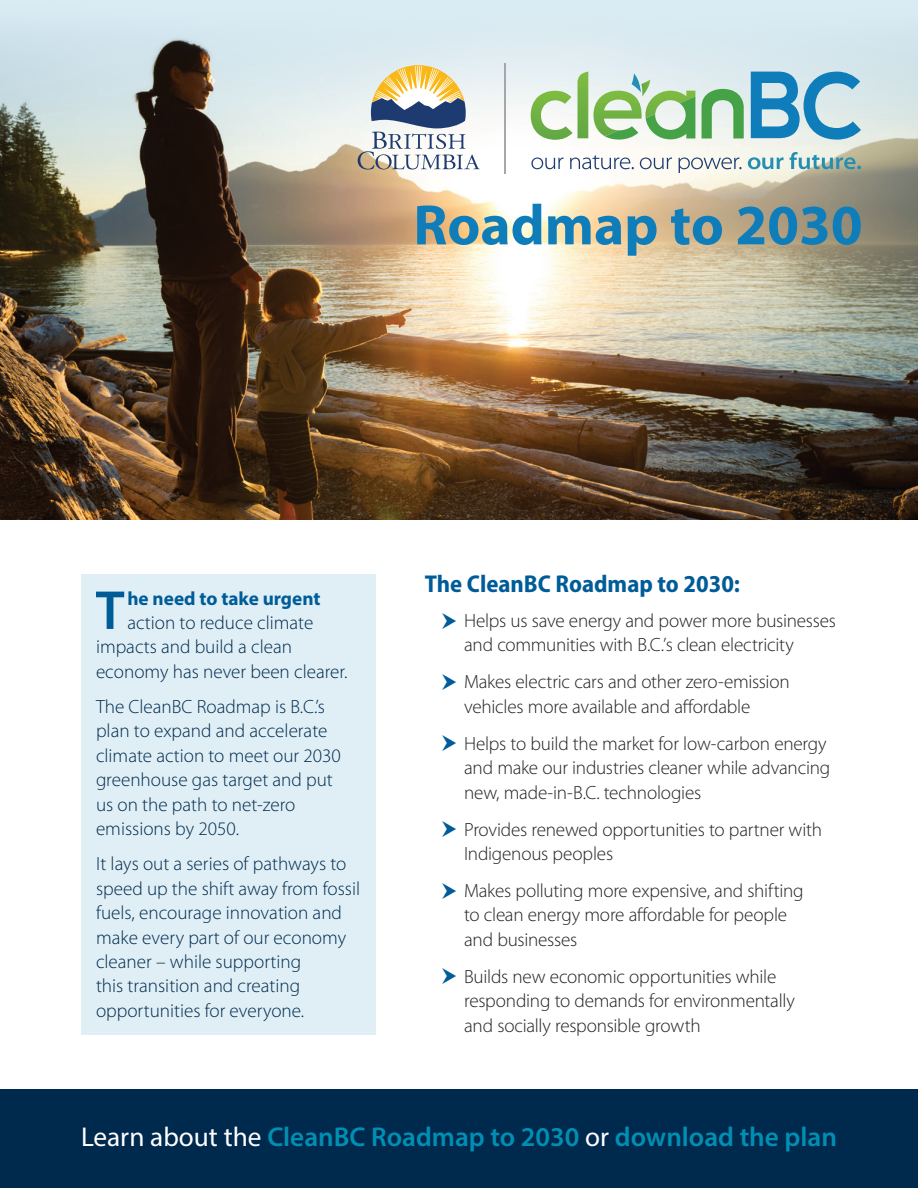
<style>
.page{position:relative;width:918px;height:1188px;background:#fff}
.page>*{position:absolute;margin:0;border:0;box-sizing:border-box;transform-origin:0 0}
.t1{font:700 57.3px "Myriad Pro";color:#107dbb}
.t2{font:600 55.35px "Myriad Pro";color:#005c98}
.t3{font:700 50.85px "Myriad Pro";color:#107dbb}
.t4{font:600 27.3px "Myriad Pro";color:#008fb3}
.t5{font:700 semi-condensed 24.45px "Myriad Pro";color:#005c98}
.t6{font:300 19.2px/24.5px "Myriad Pro";letter-spacing:-.01em;color:#231f20}
.t7{font:300 19.2px/24.5px "Myriad Pro";color:#00294e}
.t8{font:700 19.2px "Myriad Pro";color:#005c98}
.s1{font-weight:400;color:#fff}
</style>
<div class="page">
<img style="left:0;top:0;width:918px;height:519px">
<svg style="left:358px;top:65px;width:122px;height:105px"></svg>
<hr style="left:505px;top:63px;width:1px;height:111px;background:#a5a8ab">
<img style="left:531px;top:91px;width:42px;height:49px">
<img style="left:578px;top:72px;width:10px;height:66px">
<svg style="left:702px;top:89px;width:42px;height:50px;background:#91c693"></svg>
<img style="left:593px;top:91px;width:12px;height:45px">
<svg style="left:751px;top:72px;width:110px;height:68px;background:#77b3d2"></svg>
<svg style="left:605px;top:73px;width:90px;height:67px"></svg>
<svg style="left:531px;top:158px;width:33px;height:11px"></svg>
<svg style="left:570px;top:155px;width:64px;height:14px"></svg>
<svg style="left:640px;top:158px;width:32px;height:11px"></svg>
<svg style="left:679px;top:158px;width:63px;height:15px"></svg>
<svg style="left:748px;top:157px;width:36px;height:12px"></svg>
<svg style="left:790px;top:152px;width:71px;height:17px"></svg>
<div style="left:0;top:1089px;width:918px;height:99px;background:#00294e"></div>
<div style="left:81px;top:574px;width:295px;height:460px;background:#dfeff5"></div>
<h3 class="t3" style="left:355px;top:185px;width:401px">Roadmap to 2030</h3>
<h1 class="t1" style="left:413px;top:188px;width:451px">Roadmap to 2030</h1>
<h2 class="t2" style="left:96px;top:575px;width:31px">T</h2>
<p class="t8" style="left:127px;top:586px;width:195px">he need to take urgent</p>
<p class="t7" style="left:96px;top:610px;width:253px;text-indent:31px">action to reduce climate impacts and build a clean economy has never been clearer.</p>
<p class="t7" style="left:96px;top:694px;width:246px">The CleanBC Roadmap is B.C.’s plan to expand and accelerate climate action to meet our 2030 greenhouse gas target and put us on the path to net-zero emissions by 2050.</p>
<p class="t7" style="left:96px;top:852px;width:266px">It lays out a series of pathways to speed up the shift away from fossil fuels, encourage innovation and make every part of our economy cleaner – while supporting<br>this transition and creating opportunities for everyone.</p>
<p class="t5" style="left:425px;top:568px;width:317px">The CleanBC Roadmap to 2030:</p>
<p class="t6" style="left:464px;top:608px;width:373px">Helps us save energy and power more businesses and communities with B.C.’s clean electricity</p>
<p class="t6" style="left:464px;top:670px;width:327px">Makes electric cars and other zero-emission vehicles more available and affordable</p>
<p class="t6" style="left:464px;top:731px;width:368px">Helps to build the market for low-carbon energy and make our industries cleaner while advancing new, made-in-B.C. technologies</p>
<p class="t6" style="left:464px;top:817px;width:359px">Provides renewed opportunities to partner with<br>Indigenous peoples</p>
<p class="t6" style="left:464px;top:878px;width:341px">Makes polluting more expensive, and shifting to clean energy more affordable for people and businesses</p>
<p class="t6" style="left:464px;top:964px;width:332px">Builds new economic opportunities while responding to demands for environmentally and socially responsible growth</p>
<h3 class="t4" style="left:81px;top:1119px;width:758px"><span class="s1">Learn about the</span> CleanBC Roadmap to 2030 <span class="s1">or</span> download the plan</h3>
</div>
